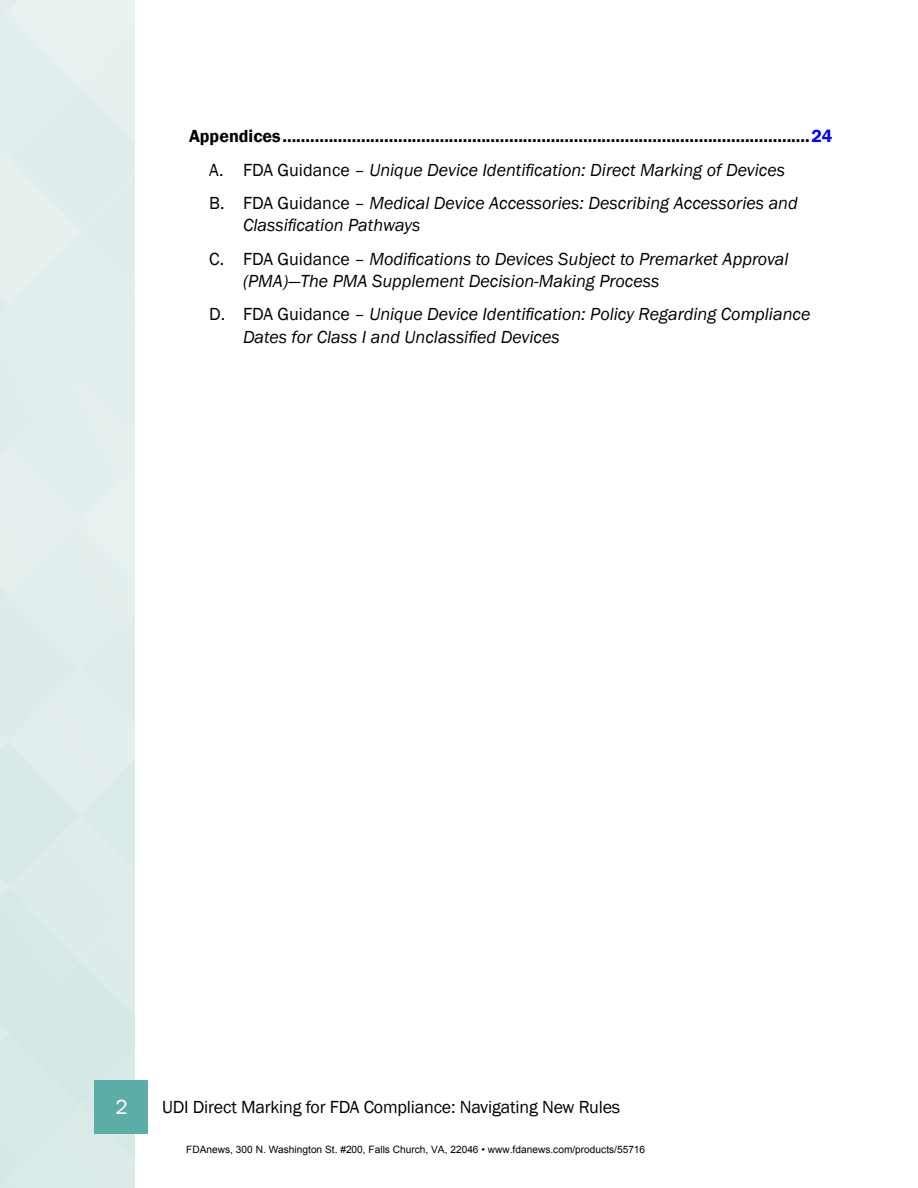
<style>
.page{position:relative;width:918px;height:1188px;background:#fff}
.page>*{position:absolute;margin:0;border:0;box-sizing:border-box;transform-origin:0 0}
.t1{font:21px "Franklin Gothic";color:#fff}
.t2{font:600 18px/33.3px "Franklin Gothic";color:#000}
.t3{font:italic 18px/33.3px "Franklin Gothic";color:#000}
.t4{font:18px "Franklin Gothic";letter-spacing:-.01em;color:#000}
.t5{font:10.2px "Arial";color:#000}
.s1{color:#00f}
.s2{font-weight:400}
.s3{font-weight:400;font-style:italic}
.s4{font-style:normal}
</style>
<div class="page">
<div style="left:94px;top:1080px;width:54px;height:54px;background:#5cada7"></div>
<p class="t2" style="left:209px;top:120px;width:625px;text-indent:-20px">Appendices..................................................................................................................<span class="s1">24<br></span><span class="s2">A. FDA Guidance –</span> <span class="s3">Unique Device Identification: Direct Marking of Devices<br></span><span class="s2">B. FDA Guidance –</span> <span class="s3">Medical Device Accessories: Describing Accessories and</span></p>
<p class="t3" style="left:209px;top:209px;width:581px;text-indent:34px">Classification Pathways<br><span class="s4">C. FDA Guidance –</span> Modifications to Devices Subject to Premarket Approval</p>
<p class="t3" style="left:209px;top:265px;width:603px;text-indent:34px">(PMA)—The PMA Supplement Decision-Making Process<br><span class="s4">D. FDA Guidance –</span> Unique Device Identification: Policy Regarding Compliance</p>
<p class="t3" style="left:243px;top:321px;width:318px">Dates for Class I and Unclassified Devices</p>
<p class="t1" style="left:115px;top:1094px;width:14px">2</p>
<p class="t4" style="left:162px;top:1096px;width:460px">UDI Direct Marking for FDA Compliance: Navigating New Rules</p>
<p class="t5" style="left:186px;top:1143px;width:460px">FDAnews, 300 N. Washington St. #200, Falls Church, VA, 22046 • www.fdanews.com/products/55716</p>
</div>
